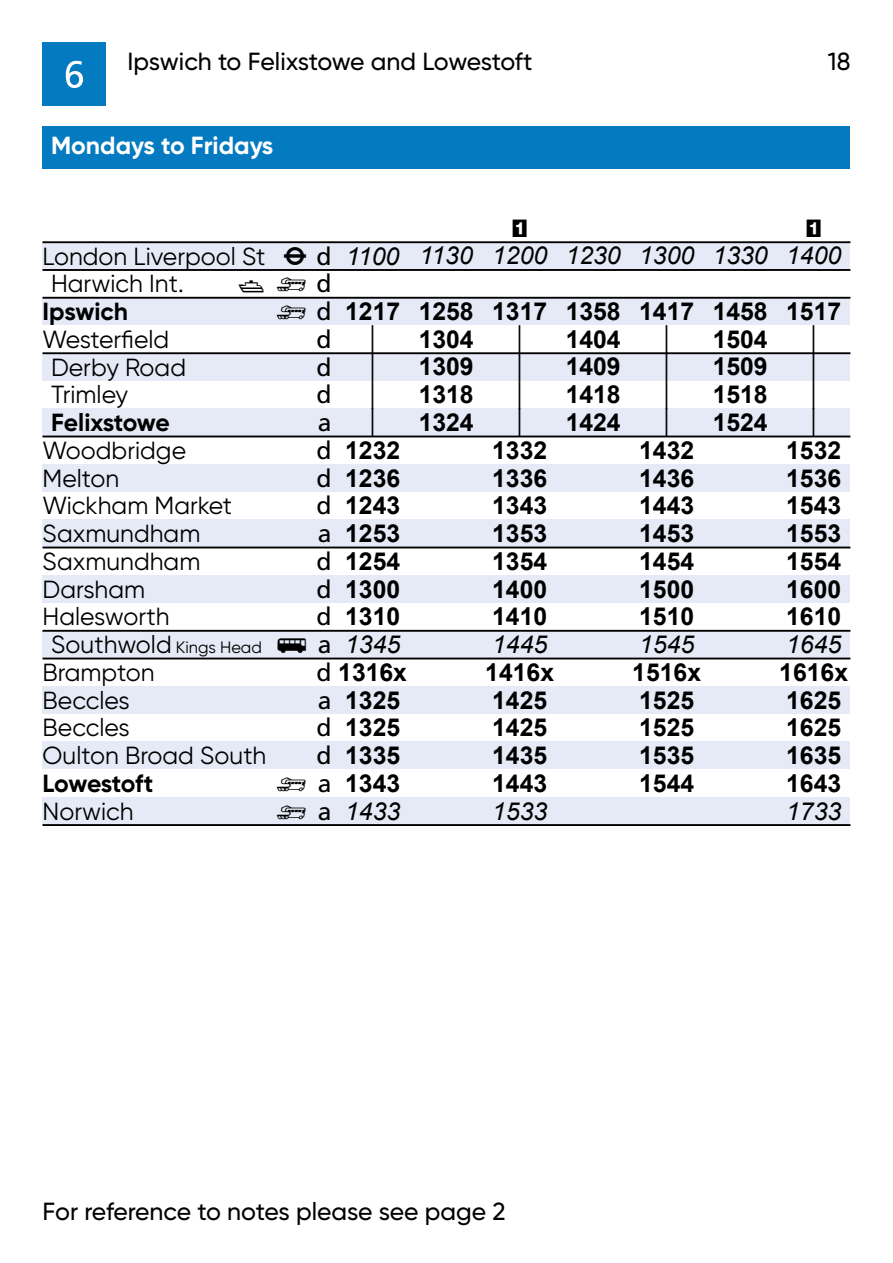
<style>
.page{position:relative;width:893px;height:1263px;background:#fff}
.page>*{position:absolute;margin:0;border:0;box-sizing:border-box;transform-origin:0 0}
.t1{font:34.5px/27.8px "TIME Sfont";color:#000;text-align:justify}
.t2{font:700 24.75px/27.8px "Arial";color:#000;text-align:justify}
.t3{font:24.75px/27.8px "Gilroy";color:#000}
.t4{font:500 24.75px "Gilroy";letter-spacing:-.005em;color:#000}
.t5{font:italic 24.75px "Arial";color:#000}
.t6{font:700 24.75px "Gilroy";letter-spacing:-.015em;color:#000}
.t7{font:700 24.75px "Gilroy";color:#fff}
.t8{font:24.75px "Frutiger LT Std";color:#000}
.t9{font:24.75px "TIME Sfont";color:#000}
.t10{font:24px "TIME Sfont";color:#000}
.s1{font-family:"TIME Sfont";font-size:24px}
.s2{font-family:"Frutiger LT Std"}
.s3{font-family:"Frutiger LT Std";font-size:24.75px}
.s4{font-size:16.5px}
.s5{font-family:"Frutiger LT Std";font-weight:400}
</style>
<div class="page">
<div style="left:43px;top:126px;width:807px;height:42px;background:#047bc1"></div>
<div style="left:43px;top:242px;width:807px;height:27px;background:#e5eaf6"></div>
<div style="left:43px;top:575px;width:807px;height:27px;background:#e5eaf6"></div>
<div style="left:43px;top:297px;width:807px;height:28px;background:#e5eaf6"></div>
<div style="left:43px;top:630px;width:807px;height:28px;background:#e5eaf6"></div>
<div style="left:43px;top:353px;width:807px;height:27px;background:#e5eaf6"></div>
<div style="left:43px;top:686px;width:807px;height:27px;background:#e5eaf6"></div>
<div style="left:43px;top:408px;width:807px;height:28px;background:#e5eaf6"></div>
<div style="left:43px;top:741px;width:807px;height:28px;background:#e5eaf6"></div>
<div style="left:43px;top:464px;width:807px;height:27px;background:#e5eaf6"></div>
<div style="left:43px;top:797px;width:807px;height:27px;background:#e5eaf6"></div>
<div style="left:43px;top:519px;width:807px;height:28px;background:#e5eaf6"></div>
<hr style="left:43px;top:241px;width:807px;height:2px;background:#000">
<hr style="left:43px;top:269px;width:807px;height:2px;background:#000">
<hr style="left:43px;top:297px;width:807px;height:2px;background:#000">
<hr style="left:43px;top:352px;width:807px;height:2px;background:#000">
<hr style="left:43px;top:436px;width:807px;height:1px;background:#000">
<hr style="left:43px;top:547px;width:807px;height:1px;background:#000">
<hr style="left:43px;top:630px;width:807px;height:2px;background:#000">
<hr style="left:43px;top:658px;width:807px;height:1px;background:#000">
<hr style="left:43px;top:824px;width:807px;height:2px;background:#000">
<div style="left:43px;top:43px;width:63px;height:63px;background:#047bc1"></div>
<svg style="left:66px;top:61px;width:17px;height:27px"></svg>
<p class="t4" style="left:128px;top:46px;width:407px">Ipswich to Felixstowe and Lowestoft</p>
<p class="t4" style="left:828px;top:46px;width:24px">18</p>
<p class="t7" style="left:51px;top:129px;width:224px">Mondays to Fridays</p>
<p class="t3" style="left:51px;top:242px;width:282px;text-indent:-9px">London Liverpool St <span class="s1">T</span> <span class="s2">d<br></span>Harwich Int.</p>
<p class="t5" style="left:346px;top:240px;width:55px">1100</p>
<p class="t2" style="left:345px;top:298px;width:57px">1217</p>
<h1 class="t1" style="left:372px;top:321px;width:4px">C C C C</h1>
<p class="t2" style="left:345px;top:437px;width:57px">1232<br>1236<br>1243<br>1253<br>1254<br>1300<br>1310</p>
<p class="t5" style="left:345px;top:628px;width:57px">1345</p>
<p class="t2" style="left:345px;top:687px;width:57px">1325<br>1325<br>1335<br>1343</p>
<p class="t5" style="left:345px;top:795px;width:57px">1433</p>
<p class="t10" style="left:238px;top:265px;width:95px">,)<span class="s3">d</span></p>
<p class="t6" style="left:43px;top:296px;width:87px">Ipswich</p>
<p class="t10" style="left:277px;top:293px;width:56px">) <span class="s3">d</span></p>
<p class="t3" style="left:43px;top:325px;width:128px">Westerfield</p>
<p class="t8" style="left:317px;top:325px;width:17px">d</p>
<p class="t3" style="left:51px;top:353px;width:137px">Derby Road</p>
<p class="t8" style="left:317px;top:352px;width:17px">d</p>
<p class="t3" style="left:51px;top:380px;width:79px">Trimley</p>
<p class="t8" style="left:317px;top:380px;width:17px">d</p>
<p class="t6" style="left:51px;top:407px;width:120px">Felixstowe</p>
<p class="t8" style="left:318px;top:408px;width:15px">a</p>
<p class="t3" style="left:43px;top:436px;width:145px">Woodbridge</p>
<p class="t8" style="left:317px;top:436px;width:17px">d</p>
<p class="t3" style="left:43px;top:464px;width:78px">Melton</p>
<p class="t8" style="left:317px;top:463px;width:17px">d</p>
<p class="t3" style="left:43px;top:491px;width:191px">Wickham Market</p>
<p class="t8" style="left:317px;top:491px;width:17px">d</p>
<p class="t3" style="left:43px;top:519px;width:159px">Saxmundham</p>
<p class="t8" style="left:318px;top:519px;width:15px">a</p>
<p class="t3" style="left:43px;top:547px;width:159px">Saxmundham</p>
<p class="t8" style="left:317px;top:547px;width:17px">d</p>
<p class="t3" style="left:43px;top:575px;width:104px">Darsham</p>
<p class="t8" style="left:317px;top:574px;width:17px">d</p>
<p class="t3" style="left:43px;top:602px;width:129px">Halesworth</p>
<p class="t8" style="left:317px;top:602px;width:17px">d</p>
<p class="t3" style="left:43px;top:630px;width:291px;text-indent:9px">Southwold <span class="s4">Kings Head</span> <span class="s1">`</span> <span class="s2">a<br></span>Brampton</p>
<p class="t2" style="left:317px;top:659px;width:92px"><span class="s5">d</span> 1316x</p>
<p class="t3" style="left:43px;top:686px;width:89px">Beccles</p>
<p class="t8" style="left:318px;top:685px;width:15px">a</p>
<p class="t3" style="left:43px;top:713px;width:89px">Beccles</p>
<p class="t8" style="left:317px;top:713px;width:17px">d</p>
<p class="t3" style="left:43px;top:741px;width:225px">Oulton Broad South</p>
<p class="t8" style="left:317px;top:741px;width:17px">d</p>
<p class="t6" style="left:43px;top:768px;width:112px">Lowestoft</p>
<p class="t10" style="left:277px;top:765px;width:56px">) <span class="s3">a</span></p>
<p class="t3" style="left:43px;top:797px;width:93px">Norwich</p>
<p class="t10" style="left:277px;top:792px;width:56px">) <span class="s3">a</span></p>
<p class="t5" style="left:420px;top:240px;width:55px">1130</p>
<p class="t2" style="left:419px;top:298px;width:57px">1258<br>1304<br>1309<br>1318<br>1324</p>
<p class="t9" style="left:513px;top:209px;width:15px">1</p>
<p class="t5" style="left:492px;top:240px;width:57px">1200</p>
<p class="t2" style="left:492px;top:298px;width:57px">1317</p>
<h1 class="t1" style="left:519px;top:321px;width:4px">C C C C</h1>
<p class="t2" style="left:492px;top:437px;width:57px">1332<br>1336<br>1343<br>1353<br>1354<br>1400<br>1410</p>
<p class="t5" style="left:492px;top:628px;width:57px">1445</p>
<p class="t2" style="left:485px;top:659px;width:70px;text-align:left">1416x<br>1425<br>1425<br>1435<br>1443</p>
<p class="t5" style="left:492px;top:795px;width:57px">1533</p>
<p class="t5" style="left:566px;top:240px;width:57px">1230</p>
<p class="t2" style="left:566px;top:298px;width:57px">1358<br>1404<br>1409<br>1418<br>1424</p>
<p class="t5" style="left:639px;top:240px;width:57px">1300</p>
<p class="t2" style="left:639px;top:298px;width:57px">1417</p>
<h1 class="t1" style="left:666px;top:321px;width:4px">C C C C</h1>
<p class="t2" style="left:639px;top:437px;width:57px">1432<br>1436<br>1443<br>1453<br>1454<br>1500<br>1510</p>
<p class="t5" style="left:639px;top:628px;width:57px">1545</p>
<p class="t2" style="left:632px;top:659px;width:70px;text-align:left">1516x<br>1525<br>1525<br>1535<br>1544</p>
<p class="t5" style="left:713px;top:240px;width:57px">1330</p>
<p class="t2" style="left:713px;top:298px;width:57px">1458<br>1504<br>1509<br>1518<br>1524</p>
<p class="t9" style="left:807px;top:209px;width:15px">1</p>
<p class="t5" style="left:786px;top:240px;width:57px">1400</p>
<p class="t2" style="left:786px;top:298px;width:57px">1517</p>
<h1 class="t1" style="left:813px;top:321px;width:4px">C C C C</h1>
<p class="t2" style="left:786px;top:437px;width:57px">1532<br>1536<br>1543<br>1553<br>1554<br>1600<br>1610</p>
<p class="t5" style="left:786px;top:628px;width:57px">1645</p>
<p class="t2" style="left:779px;top:659px;width:70px;text-align:left">1616x<br>1625<br>1625<br>1635<br>1643</p>
<p class="t5" style="left:786px;top:795px;width:57px">1733</p>
<p class="t4" style="left:43px;top:1196px;width:464px">For reference to notes please see page 2</p>
</div>
